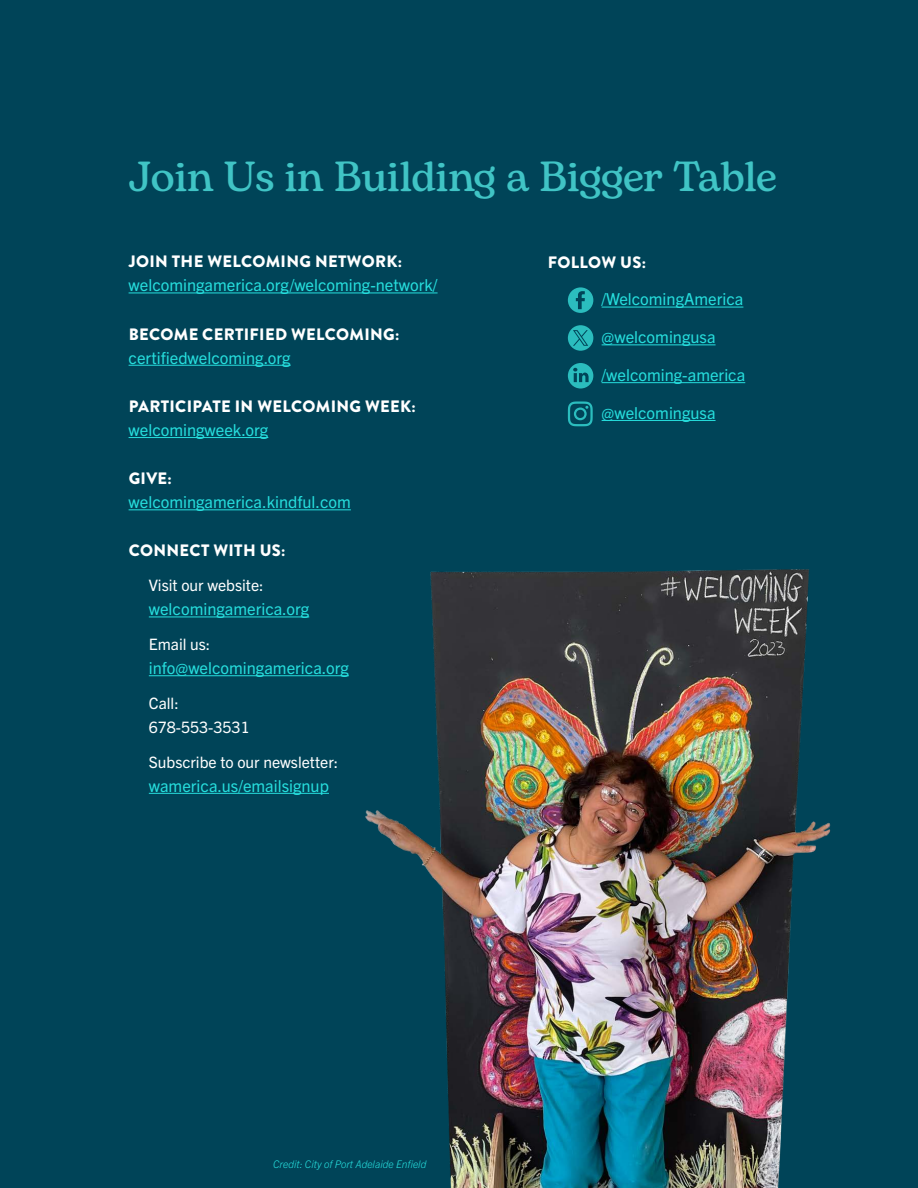
<style>
.page{position:relative;width:918px;height:1188px;background:#004458}
.page>*{position:absolute;margin:0;border:0;box-sizing:border-box;transform-origin:0 0}
.t1{font:500 42px "Bogart";color:#40c4c5}
.t2{font:16.5px "Trade Gothic Next LT Pro";color:#26dedd}
.t3{font:900 16.5px "Brandon Grotesque";letter-spacing:.02em;color:#fff}
.t4{font:15.75px/24px "Trade Gothic Next LT Pro";color:#fff}
.t5{font:italic 300 10.5px "Trade Gothic Next LT Pro";color:#26dedd}
</style>
<div class="page">
<hr style="left:129px;top:293px;width:309px;height:1px;background:#26dedd">
<hr style="left:129px;top:365px;width:162px;height:1px;background:#26dedd">
<hr style="left:129px;top:437px;width:139px;height:1px;background:#26dedd">
<hr style="left:129px;top:509px;width:222px;height:1px;background:#26dedd">
<hr style="left:149px;top:617px;width:160px;height:1px;background:#26dedd">
<hr style="left:149px;top:675px;width:200px;height:1px;background:#26dedd">
<hr style="left:149px;top:793px;width:180px;height:1px;background:#26dedd">
<hr style="left:602px;top:307px;width:141px;height:1px;background:#26dedd">
<hr style="left:602px;top:344px;width:114px;height:1px;background:#26dedd">
<hr style="left:602px;top:382px;width:143px;height:1px;background:#26dedd">
<hr style="left:602px;top:420px;width:114px;height:1px;background:#26dedd">
<svg style="left:568px;top:287px;width:25px;height:26px"></svg>
<svg style="left:568px;top:325px;width:25px;height:26px"></svg>
<svg style="left:568px;top:363px;width:25px;height:26px"></svg>
<svg style="left:568px;top:401px;width:25px;height:25px"></svg>
<img style="left:329px;top:569px;width:502px;height:619px">
<h1 class="t1" style="left:129px;top:147px;width:650px">Join Us in Building a Bigger Table</h1>
<p class="t3" style="left:129px;top:250px;width:275px">JOIN THE WELCOMING NETWORK:</p>
<p class="t2" style="left:129px;top:274px;width:310px">welcomingamerica.org/welcoming-network/</p>
<p class="t3" style="left:129px;top:322px;width:272px">BECOME CERTIFIED WELCOMING:</p>
<p class="t2" style="left:129px;top:346px;width:164px">certifiedwelcoming.org</p>
<p class="t3" style="left:129px;top:395px;width:289px">PARTICIPATE IN WELCOMING WEEK:</p>
<p class="t2" style="left:129px;top:418px;width:141px">welcomingweek.org</p>
<p class="t3" style="left:129px;top:467px;width:45px">GIVE:</p>
<p class="t2" style="left:129px;top:491px;width:224px">welcomingamerica.kindful.com</p>
<p class="t3" style="left:129px;top:539px;width:158px">CONNECT WITH US:</p>
<p class="t4" style="left:149px;top:573px;width:116px">Visit our website:</p>
<p class="t2" style="left:149px;top:598px;width:162px">welcomingamerica.org</p>
<p class="t4" style="left:149px;top:631px;width:63px">Email us:</p>
<p class="t2" style="left:149px;top:657px;width:202px">info@welcomingamerica.org</p>
<p class="t4" style="left:149px;top:690px;width:102px">Call:<br>678-553-3531</p>
<p class="t4" style="left:149px;top:749px;width:191px">Subscribe to our newsletter:</p>
<p class="t2" style="left:149px;top:774px;width:182px">wamerica.us/emailsignup</p>
<p class="t3" style="left:548px;top:250px;width:100px">FOLLOW US:</p>
<p class="t2" style="left:602px;top:288px;width:143px">/WelcomingAmerica</p>
<p class="t2" style="left:602px;top:326px;width:115px">@welcomingusa</p>
<p class="t2" style="left:602px;top:364px;width:145px">/welcoming-america</p>
<p class="t2" style="left:602px;top:401px;width:115px">@welcomingusa</p>
<p class="t5" style="left:273px;top:1157px;width:155px">Credit: City of Port Adelaide Enfield</p>
</div>
